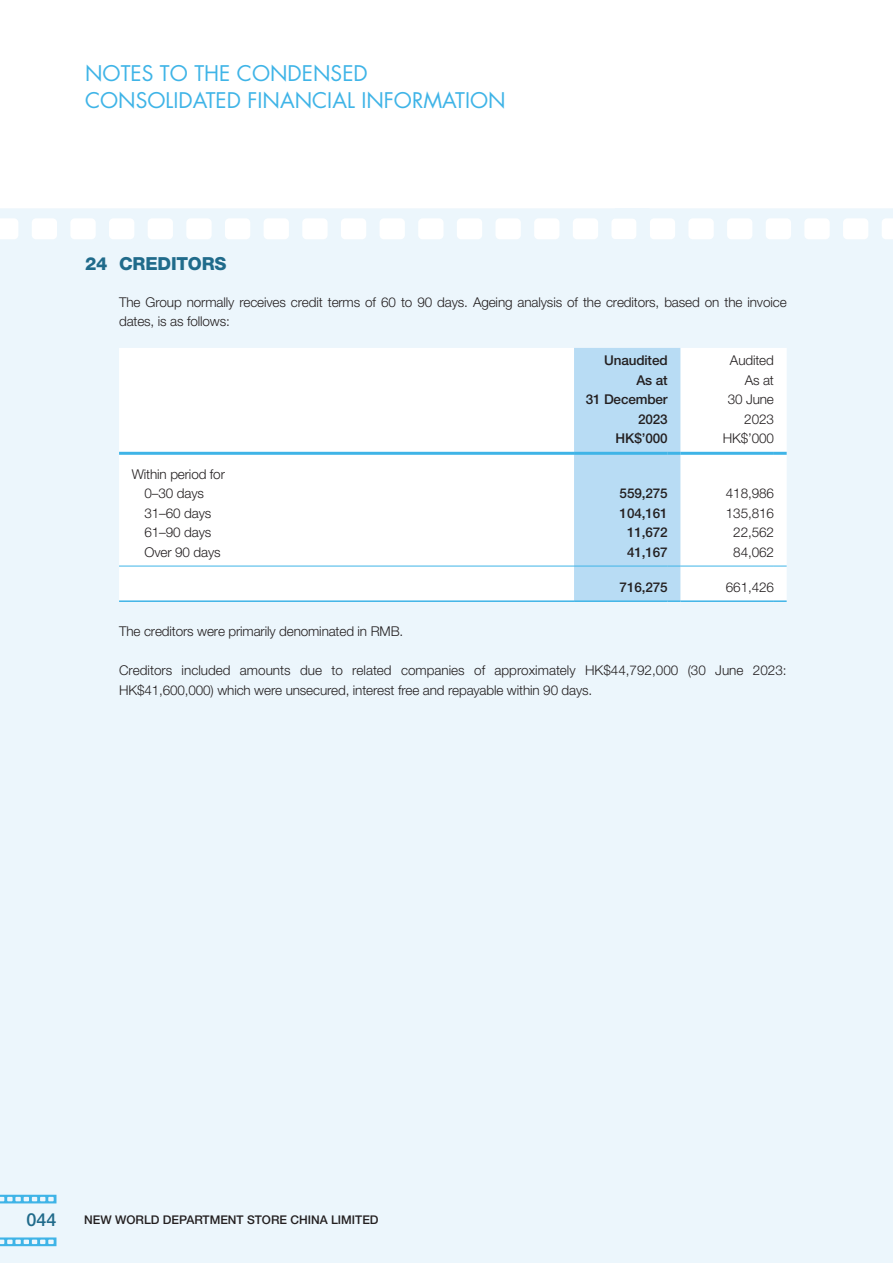
<style>
.page{position:relative;width:893px;height:1263px;background:#fff}
.page>*{position:absolute;margin:0;border:0;box-sizing:border-box;transform-origin:0 0}
.t1{font:21px/27px "Futura Std";color:#3fb4e7}
.t2{font:800 18px "Helvetica Neue LT Std";color:#206b8b}
.t3{font:500 18px "Helvetica Neue LT Std";color:#206b8b}
.t4{font:300 13.5px/19.5px "Helvetica Neue LT Std";letter-spacing:-.01em;color:#231f20}
.t5{font:500 13.5px/19.5px "Helvetica Neue LT Std";letter-spacing:-.01em;color:#231f20;text-align:right}
.t6{font:500 12px "Helvetica Neue LT Std";color:#231f20}
</style>
<div class="page">
<div style="left:0;top:247px;width:893px;height:1016px;background:#ecf6fc"></div>
<svg style="left:0;top:208px;width:893px;height:39px"></svg>
<svg style="left:0;top:1195px;width:56px;height:8px"></svg>
<svg style="left:0;top:1237px;width:56px;height:9px"></svg>
<div style="left:119px;top:348px;width:668px;height:252px;background:#fff"></div>
<hr style="left:119px;top:452px;width:455px;height:3px;background:#3fb4e7">
<hr style="left:680px;top:452px;width:94px;height:3px;background:#3fb4e7">
<svg style="left:774px;top:452px;width:13px;height:3px"></svg>
<hr style="left:119px;top:566px;width:455px;height:1px;background:#3fb4e7">
<hr style="left:680px;top:566px;width:94px;height:1px;background:#3fb4e7">
<svg style="left:774px;top:566px;width:13px;height:1px"></svg>
<hr style="left:119px;top:600px;width:455px;height:2px;background:#3fb4e7">
<div style="left:574px;top:348px;width:106px;height:254px;background:#b8dcf4"></div>
<hr style="left:680px;top:600px;width:94px;height:2px;background:#3fb4e7">
<svg style="left:774px;top:600px;width:13px;height:2px"></svg>
<h1 class="t1" style="left:85px;top:60px;width:422px">NOTES TO THE CONDENSED<br>CONSOLIDATED FINANCIAL INFORMATION</h1>
<h2 class="t2" style="left:85px;top:253px;width:61px">24 CREDITORS</h2>
<p class="t4" style="left:119px;top:292px;width:669px">The Group normally receives credit terms of 60 to 90 days. Ageing analysis of the creditors, based on the invoice dates, is as follows:</p>
<p class="t5" style="left:604px;top:350px;width:65px">Unaudited</p>
<p class="t4" style="left:730px;top:350px;width:45px">Audited</p>
<p class="t5" style="left:586px;top:370px;width:83px">As at<br>31 December<br>2023</p>
<p class="t4" style="left:728px;top:370px;width:48px;text-align:right">As at<br>30 June<br>2023</p>
<p class="t5" style="left:616px;top:428px;width:53px">HK$’000</p>
<p class="t4" style="left:723px;top:428px;width:53px">HK$’000</p>
<p class="t4" style="left:145px;top:464px;width:82px;text-indent:-13px">Within period for<br>0–30 days</p>
<p class="t5" style="left:620px;top:484px;width:49px">559,275</p>
<p class="t4" style="left:726px;top:484px;width:49px">418,986</p>
<p class="t4" style="left:145px;top:503px;width:68px">31–60 days</p>
<p class="t5" style="left:620px;top:503px;width:49px">104,161</p>
<p class="t4" style="left:726px;top:503px;width:49px">135,816</p>
<p class="t4" style="left:145px;top:523px;width:68px">61–90 days</p>
<p class="t5" style="left:627px;top:523px;width:42px">11,672</p>
<p class="t4" style="left:733px;top:523px;width:42px">22,562</p>
<p class="t4" style="left:145px;top:542px;width:78px">Over 90 days</p>
<p class="t5" style="left:627px;top:542px;width:42px">41,167</p>
<p class="t4" style="left:733px;top:542px;width:42px">84,062</p>
<p class="t5" style="left:620px;top:577px;width:49px">716,275</p>
<p class="t4" style="left:726px;top:577px;width:49px">661,426</p>
<p class="t4" style="left:119px;top:621px;width:286px">The creditors were primarily denominated in RMB.</p>
<p class="t4" style="left:119px;top:660px;width:669px">Creditors included amounts due to related companies of approximately HK$44,792,000 (30 June 2023:<br>HK$41,600,000) which were unsecured, interest free and repayable within 90 days.</p>
<h2 class="t3" style="left:26px;top:1209px;width:32px">044</h2>
<p class="t6" style="left:84px;top:1213px;width:296px">NEW WORLD DEPARTMENT STORE CHINA LIMITED</p>
</div>
